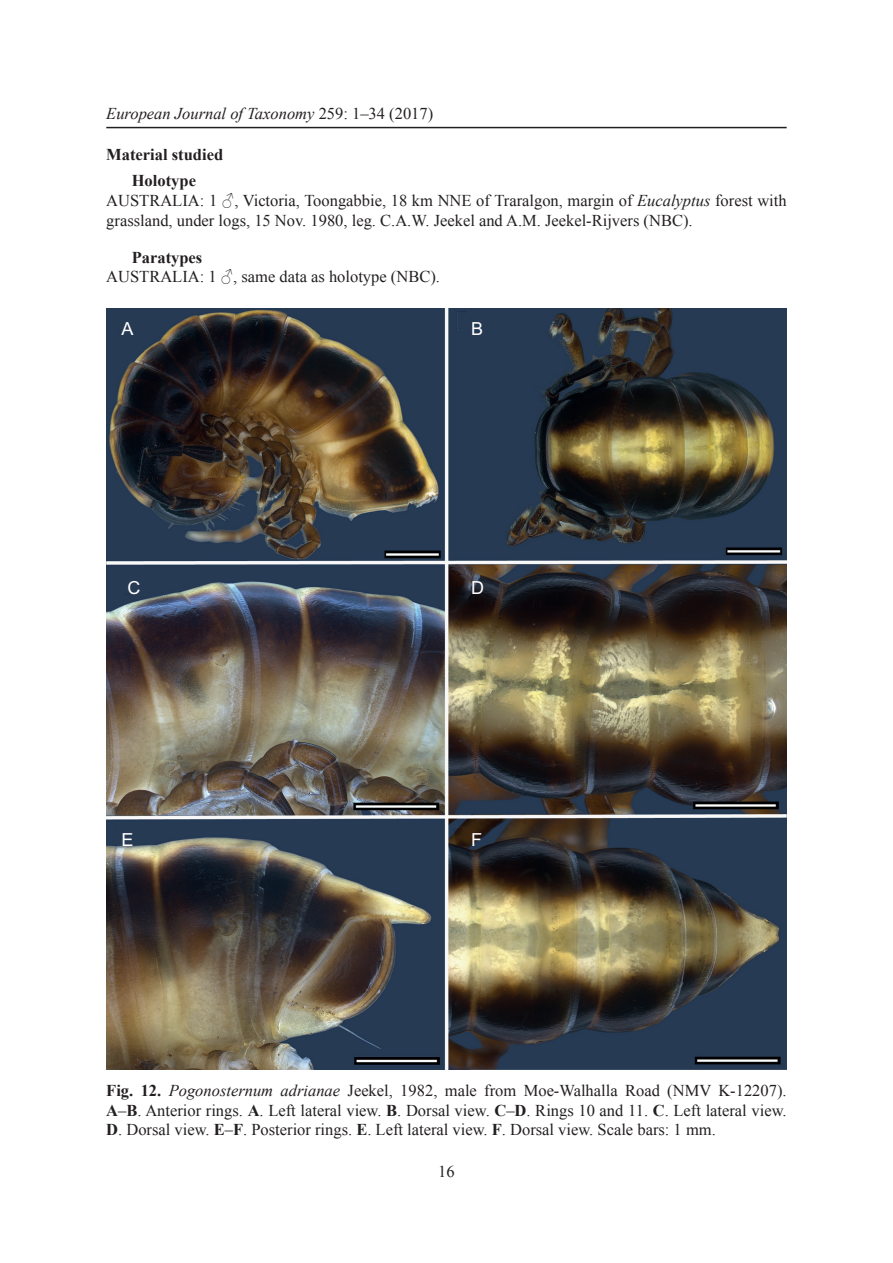
<style>
.page{position:relative;width:893px;height:1263px;background:#fff}
.page>*{position:absolute;margin:0;border:0;box-sizing:border-box;transform-origin:0 0}
.t1{font:18px "Arial";color:#fff}
.Captions{font:16.5px/19.8px "Times New Roman";color:#231f20}
.t2{font:italic 16.5px "Times New Roman";color:#231f20}
.Headings_3{font:700 16.5px "Times New Roman";color:#231f20}
.Headings_2{font:700 16.5px "Times New Roman";color:#231f20}
.s1{font-style:normal}
.s2{font-style:italic}
.s3{font-weight:700}
</style>
<div class="page">
<hr style="left:106px;top:127px;width:681px;height:1px;background:#231f20">
<img style="left:106px;top:308px;width:681px;height:761px">
<p class="t2" style="left:106px;top:102px;width:328px">European Journal of Taxonomy <span class="s1">259: 1–34 (2017)</span></p>
<p class="Headings_2" style="left:106px;top:143px;width:118px">Material studied</p>
<p class="Headings_3" style="left:132px;top:169px;width:66px">Holotype</p>
<p class="Captions" style="left:106px;top:190px;width:682px">AUSTRALIA: 1 ♂, Victoria, Toongabbie, 18 km NNE of Traralgon, margin of <span class="s2">Eucalyptus</span> forest with grassland, under logs, 15 Nov. 1980, leg. C.A.W. Jeekel and A.M. Jeekel-Rijvers (NBC).</p>
<p class="Headings_3" style="left:132px;top:246px;width:72px">Paratypes</p>
<p class="Captions" style="left:106px;top:267px;width:335px">AUSTRALIA: 1 ♂, same data as holotype (NBC).</p>
<p class="t1" style="left:122px;top:317px;width:14px">A</p>
<p class="t1" style="left:471px;top:317px;width:14px">B</p>
<p class="t1" style="left:128px;top:576px;width:14px">C</p>
<p class="t1" style="left:471px;top:576px;width:14px">D</p>
<p class="t1" style="left:122px;top:828px;width:14px">E</p>
<p class="t1" style="left:471px;top:828px;width:12px">F</p>
<p class="Captions" style="left:106px;top:1080px;width:682px;text-align:justify"><span class="s3">Fig. 12.</span> <span class="s2">Pogonosternum adrianae</span> Jeekel, 1982, male from Moe-Walhalla Road (NMV K-12207).<br><span class="s3">A</span>–<span class="s3">B</span>. Anterior rings. <span class="s3">A</span>. Left lateral view. <span class="s3">B</span>. Dorsal view. <span class="s3">C</span>–<span class="s3">D</span>. Rings 10 and 11. <span class="s3">C</span>. Left lateral view.<br><span class="s3">D</span>. Dorsal view. <span class="s3">E</span>–<span class="s3">F</span>. Posterior rings. <span class="s3">E</span>. Left lateral view. <span class="s3">F</span>. Dorsal view. Scale bars: 1 mm.</p>
<p class="Captions" style="left:438px;top:1161px;width:18px">16</p>
</div>
